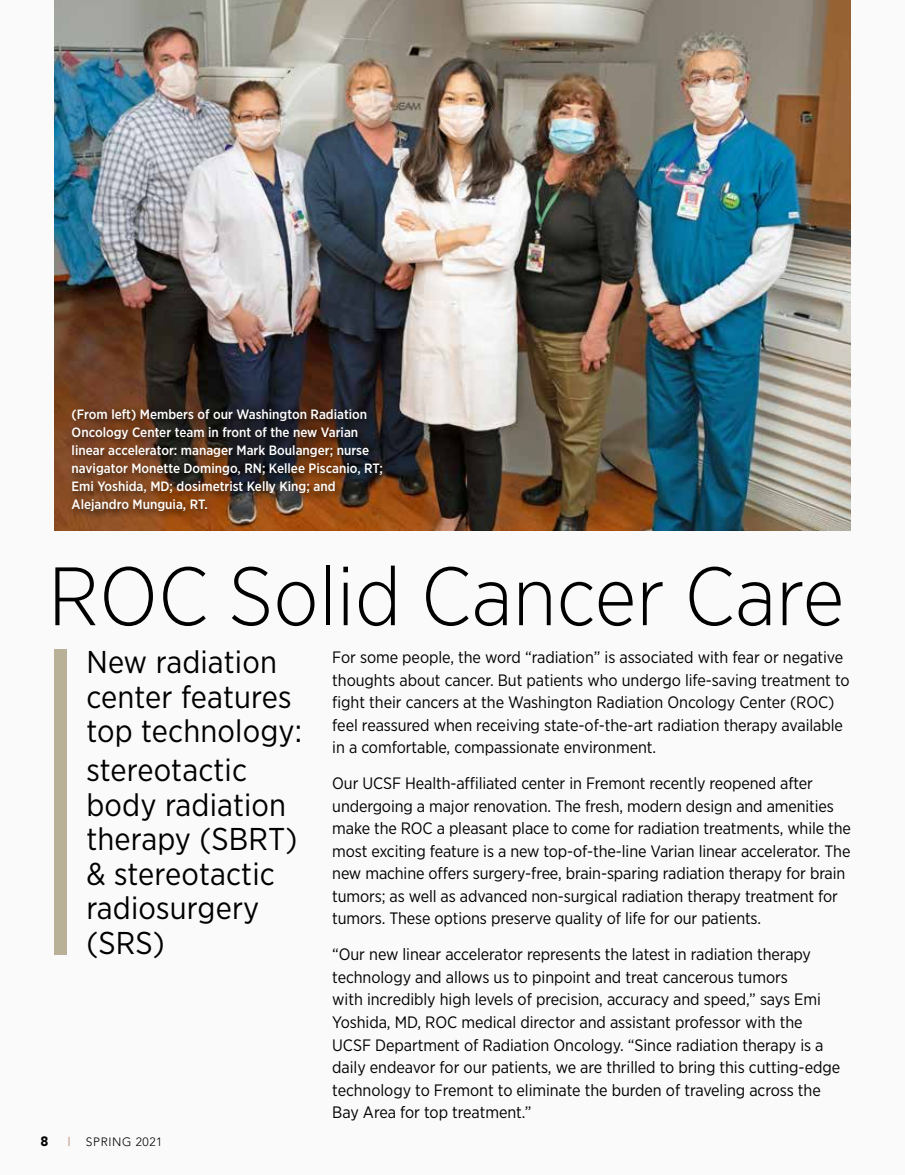
<style>
.page{position:relative;width:905px;height:1175px;background:#fff}
.page>*{position:absolute;margin:0;border:0;box-sizing:border-box;transform-origin:0 0}
.t1{font:300 82.5px "Gotham Narrow";color:#000}
.t2{font:31.5px/34.5px "Gotham Narrow";letter-spacing:.005em;color:#000}
.t3{font:16.5px/22.5px "Gotham Narrow";letter-spacing:-.01em;color:#000}
.t4{font:500 13.5px/18px "Gotham Narrow";color:#fff}
.t5{font:900 13.5px "Avenir";color:#000}
.t6{font:300 12px "Avenir";letter-spacing:.05em;color:#000}
.t7{font:300 12px "Avenir";color:#955c37}
</style>
<div class="page">
<div style="left:0;top:0;width:904px;height:1174px;background:#fbfafa"></div>
<img style="left:54px;top:0;width:796px;height:530px">
<div style="left:54px;top:649px;width:13px;height:306px;background:#b9b098"></div>
<div style="left:67px;top:403px;width:325px;height:118px;background:#000;opacity:.75"></div>
<p class="t4" style="left:72px;top:405px;width:313px">(From left) Members of our Washington Radiation Oncology Center team in front of the new Varian linear accelerator: manager Mark Boulanger; nurse navigator Monette Domingo, RN; Kellee Piscanio, RT; Emi Yoshida, MD; dosimetrist Kelly King; and Alejandro Munguia, RT.</p>
<h1 class="t1" style="left:48px;top:545px;width:797px">ROC Solid Cancer Care</h1>
<h2 class="t2" style="left:86px;top:644px;width:217px">New radiation center features top technology:</h2>
<h2 class="t2" style="left:86px;top:752px;width:212px">stereotactic body radiation therapy (SBRT) &amp; stereotactic radiosurgery (SRS)</h2>
<p class="t3" style="left:332px;top:646px;width:519px">For some people, the word “radiation” is associated with fear or negative thoughts about cancer. But patients who undergo life-saving treatment to fight their cancers at the Washington Radiation Oncology Center (ROC) feel reassured when receiving state-of-the-art radiation therapy available in a comfortable, compassionate environment.</p>
<p class="t3" style="left:332px;top:772px;width:520px">Our UCSF Health-affiliated center in Fremont recently reopened after undergoing a major renovation. The fresh, modern design and amenities make the ROC a pleasant place to come for radiation treatments, while the most exciting feature is a new top-of-the-line Varian linear accelerator. The new machine offers surgery-free, brain-sparing radiation therapy for brain tumors; as well as advanced non-surgical radiation therapy treatment for tumors. These options preserve quality of life for our patients.</p>
<p class="t3" style="left:332px;top:943px;width:509px">“Our new linear accelerator represents the latest in radiation therapy technology and allows us to pinpoint and treat cancerous tumors<br>with incredibly high levels of precision, accuracy and speed,” says Emi Yoshida, MD, ROC medical director and assistant professor with the UCSF Department of Radiation Oncology. “Since radiation therapy is a daily endeavor for our patients, we are thrilled to bring this cutting-edge technology to Fremont to eliminate the burden of traveling across the Bay Area for top treatment.”</p>
<p class="t5" style="left:40px;top:1132px;width:9px">8</p>
<p class="t7" style="left:68px;top:1134px;width:4px">|</p>
<p class="t6" style="left:86px;top:1134px;width:78px">SPRING 2021</p>
</div>
